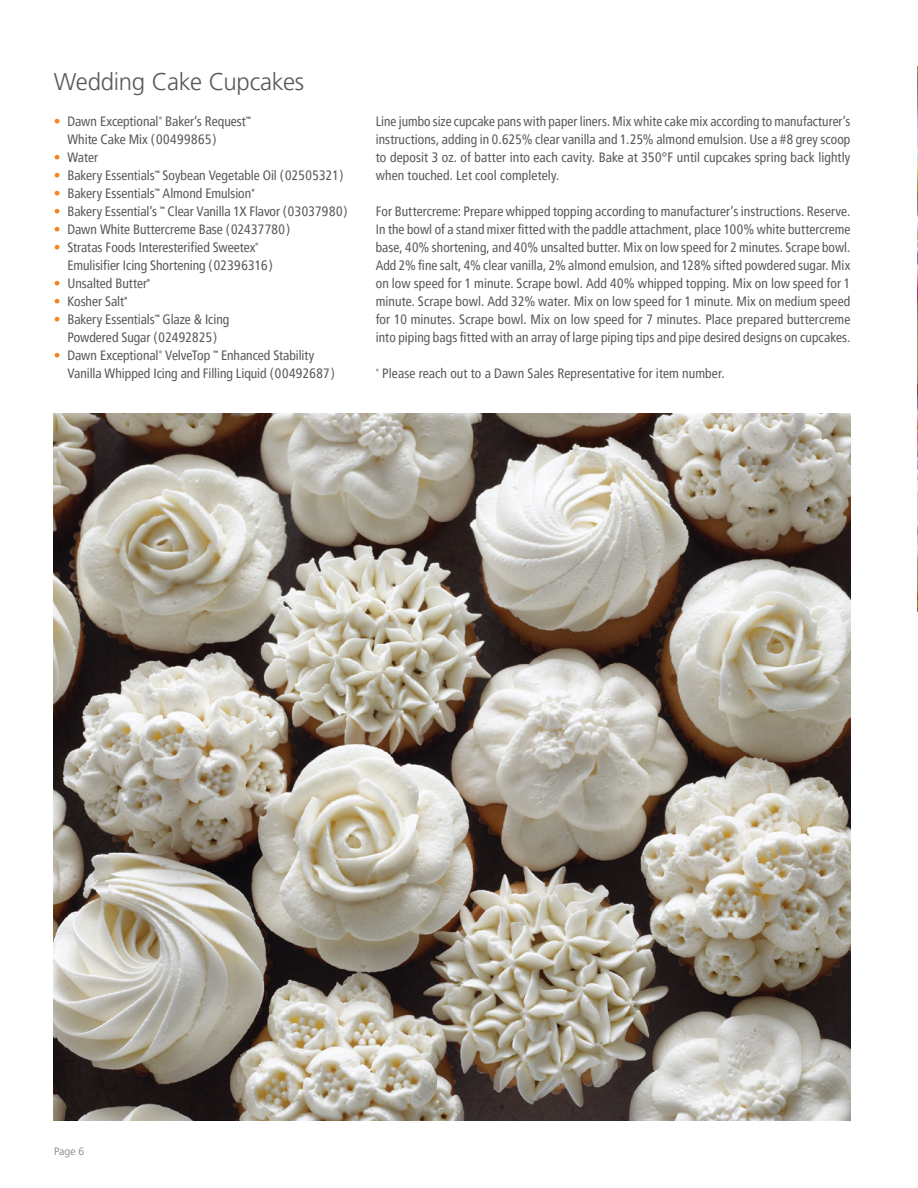
<style>
.page{position:relative;width:918px;height:1188px;background:#fff}
.page>*{position:absolute;margin:0;border:0;box-sizing:border-box;transform-origin:0 0}
.t1{font:300 24px "Frutiger LT Pro";letter-spacing:-.015em;color:#58595b}
.t2{font:condensed 13.5px/18px "Frutiger LT Pro";color:#58595b}
.t3{font:300 10.5px "Frutiger LT Pro";color:#77787b}
.s1{color:#f58220}
</style>
<div class="page">
<img style="left:54px;top:413px;width:796px;height:707px">
<img style="left:917px;top:67px;width:1px;height:544px">
<h1 class="t1" style="left:54px;top:68px;width:252px">Wedding Cake Cupcakes</h1>
<p class="t2" style="left:67px;top:112px;width:185px;text-indent:-14px"><span class="s1">•</span> Dawn Exceptional<sup>®</sup> Baker’s Request<sup>™<br></sup>White Cake Mix (00499865)</p>
<p class="t2" style="left:54px;top:148px;width:46px"><span class="s1">•</span> Water</p>
<p class="t2" style="left:54px;top:166px;width:291px"><span class="s1">•</span> Bakery Essentials<sup>™</sup> Soybean Vegetable Oil (02505321)</p>
<p class="t2" style="left:54px;top:184px;width:202px"><span class="s1">•</span> Bakery Essentials<sup>™</sup> Almond Emulsion<sup>*</sup></p>
<p class="t2" style="left:54px;top:202px;width:295px"><span class="s1">•</span> Bakery Essential’s <sup>™</sup> Clear Vanilla 1X Flavor (03037980)</p>
<p class="t2" style="left:54px;top:220px;width:238px"><span class="s1">•</span> Dawn White Buttercreme Base (02437780)</p>
<p class="t2" style="left:67px;top:238px;width:207px;text-indent:-14px"><span class="s1">•</span> Stratas Foods Interesterified Sweetex<sup>®<br></sup>Emulisifier Icing Shortening (02396316)</p>
<p class="t2" style="left:54px;top:274px;width:98px"><span class="s1">•</span> Unsalted Butter<sup>*</sup></p>
<p class="t2" style="left:54px;top:292px;width:75px"><span class="s1">•</span> Kosher Salt<sup>*</sup></p>
<p class="t2" style="left:54px;top:310px;width:177px;text-align:center"><span class="s1">•</span> Bakery Essentials<sup>™</sup> Glaze &amp; Icing<br>Powdered Sugar (02492825)</p>
<p class="t2" style="left:67px;top:346px;width:269px;text-indent:-14px"><span class="s1">•</span> Dawn Exceptional<sup>®</sup> VelveTop <sup>™</sup> Enhanced Stability<br>Vanilla Whipped Icing and Filling Liquid (00492687)</p>
<p class="t2" style="left:376px;top:112px;width:476px;text-align:justify">Line jumbo size cupcake pans with paper liners. Mix white cake mix according to manufacturer’s instructions, adding in 0.625% clear vanilla and 1.25% almond emulsion. Use a #8 grey scoop to deposit 3 oz. of batter into each cavity. Bake at 350°F until cupcakes spring back lightly when touched. Let cool completely.</p>
<p class="t2" style="left:376px;top:202px;width:476px;text-align:justify">For Buttercreme: Prepare whipped topping according to manufacturer’s instructions. Reserve.<br>In the bowl of a stand mixer fitted with the paddle attachment, place 100% white buttercreme base, 40% shortening, and 40% unsalted butter. Mix on low speed for 2 minutes. Scrape bowl.<br>Add 2% fine salt, 4% clear vanilla, 2% almond emulsion, and 128% sifted powdered sugar. Mix on low speed for 1 minute. Scrape bowl. Add 40% whipped topping. Mix on low speed for 1 minute. Scrape bowl. Add 32% water. Mix on low speed for 1 minute. Mix on medium speed for 10 minutes. Scrape bowl. Mix on low speed for 7 minutes. Place prepared buttercreme into piping bags fitted with an array of large piping tips and pipe desired designs on cupcakes.</p>
<p class="t2" style="left:376px;top:364px;width:350px"><sup>*</sup> Please reach out to a Dawn Sales Representative for item number.</p>
<p class="t3" style="left:54px;top:1145px;width:32px">Page 6</p>
</div>
